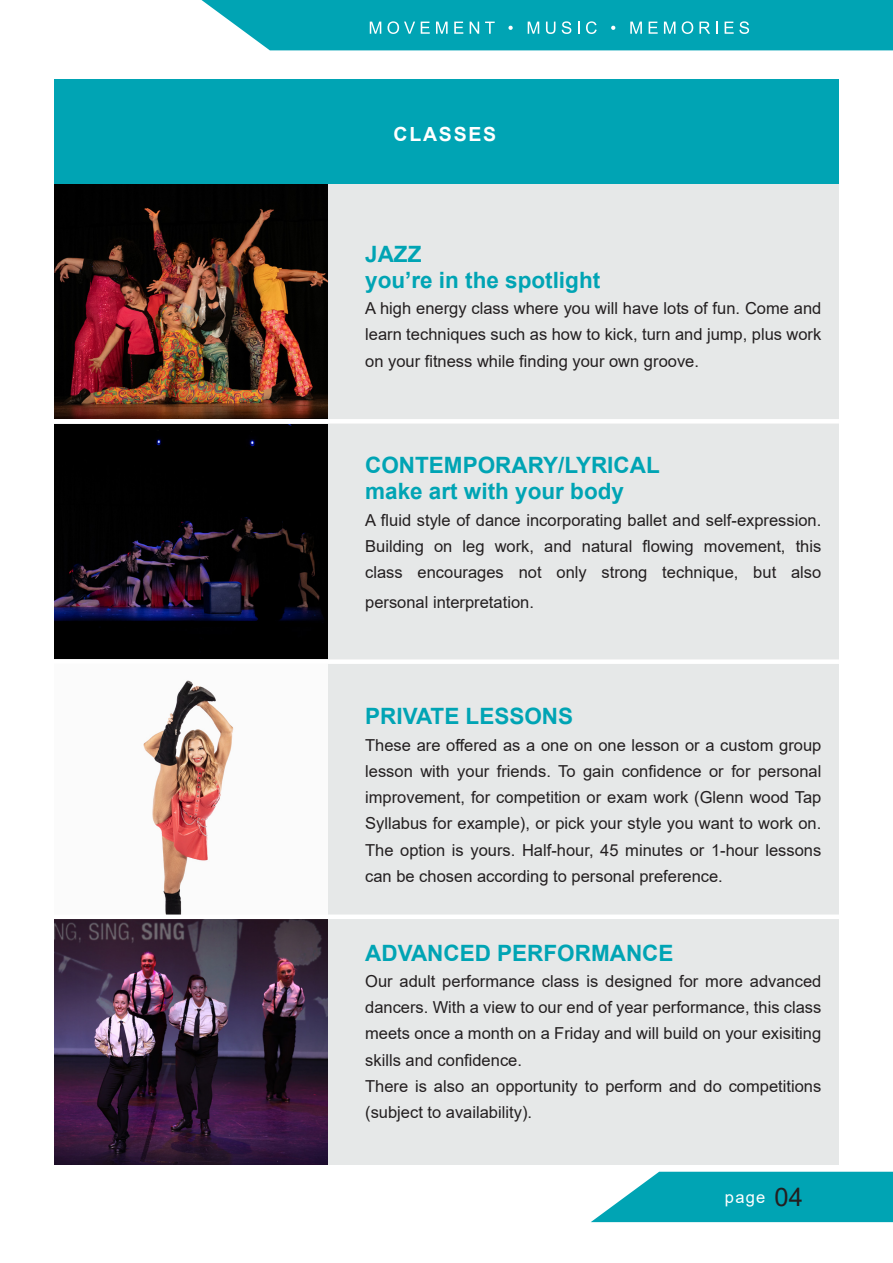
<style>
.page{position:relative;width:893px;height:1263px;background:#fff}
.page>*{position:absolute;margin:0;border:0;box-sizing:border-box;transform-origin:0 0}
.t1{font:25.5px "Arial";color:#231f20}
.t2{font:700 22.5px "Arial";color:#00a4b4}
.t3{font:700 19.5px "Arial";letter-spacing:.09em;color:#fff}
.t4{font:16.5px/26.2px "Arial";color:#231f20;text-align:justify}
.t5{font:16.5px "Arial";color:#fff}
</style>
<div class="page">
<div style="left:54px;top:184px;width:785px;height:981px;background:#e6e8e8"></div>
<img style="left:54px;top:185px;width:273px;height:234px">
<img style="left:54px;top:919px;width:273px;height:246px">
<img style="left:54px;top:424px;width:273px;height:235px">
<img style="left:54px;top:664px;width:273px;height:250px">
<div style="left:54px;top:80px;width:785px;height:104px;background:#00a4b4"></div>
<svg style="left:591px;top:1172px;width:302px;height:50px;background:#1caebc"></svg>
<svg style="left:201px;top:0;width:692px;height:50px;background:#15abba"></svg>
<div style="left:54px;top:419px;width:785px;height:5px;background:#fff"></div>
<div style="left:54px;top:659px;width:785px;height:5px;background:#fff"></div>
<div style="left:41px;top:914px;width:799px;height:5px;background:#fff"></div>
<p class="t3" style="left:394px;top:120px;width:104px">CLASSES</p>
<p class="t2" style="left:365px;top:238px;width:58px">JAZZ</p>
<p class="t2" style="left:365px;top:264px;width:237px">you’re in the spotlight</p>
<p class="t4" style="left:365px;top:295px;width:458px">A high energy class where you will have lots of fun. Come and learn techniques such as how to kick, turn and jump, plus work on your fitness while finding your own groove.</p>
<p class="t2" style="left:365px;top:449px;width:296px">CONTEMPORARY/LYRICAL</p>
<p class="t2" style="left:365px;top:476px;width:260px">make art with your body</p>
<p class="t4" style="left:365px;top:507px;width:458px">A fluid style of dance incorporating ballet and self-expression.<br>Building on leg work, and natural flowing movement, this class encourages not only strong technique, but also</p>
<p class="t4" style="left:365px;top:589px;width:170px">personal interpretation.</p>
<p class="t2" style="left:365px;top:701px;width:209px">PRIVATE LESSONS</p>
<p class="t4" style="left:365px;top:732px;width:458px">These are offered as a one on one lesson or a custom group lesson with your friends. To gain confidence or for personal improvement, for competition or exam work (Glenn wood Tap Syllabus for example), or pick your style you want to work on.<br>The option is yours. Half-hour, 45 minutes or 1-hour lessons can be chosen according to personal preference.</p>
<p class="t2" style="left:365px;top:937px;width:310px">ADVANCED PERFORMANCE</p>
<p class="t4" style="left:365px;top:968px;width:458px">Our adult performance class is designed for more advanced dancers. With a view to our end of year performance, this class meets once a month on a Friday and will build on your exisiting skills and confidence.</p>
<p class="t4" style="left:365px;top:1073px;width:458px">There is also an opportunity to perform and do competitions (subject to availability).</p>
<p class="t5" style="left:725px;top:1186px;width:42px">page</p>
<p class="t1" style="left:775px;top:1180px;width:30px">04</p>
</div>
